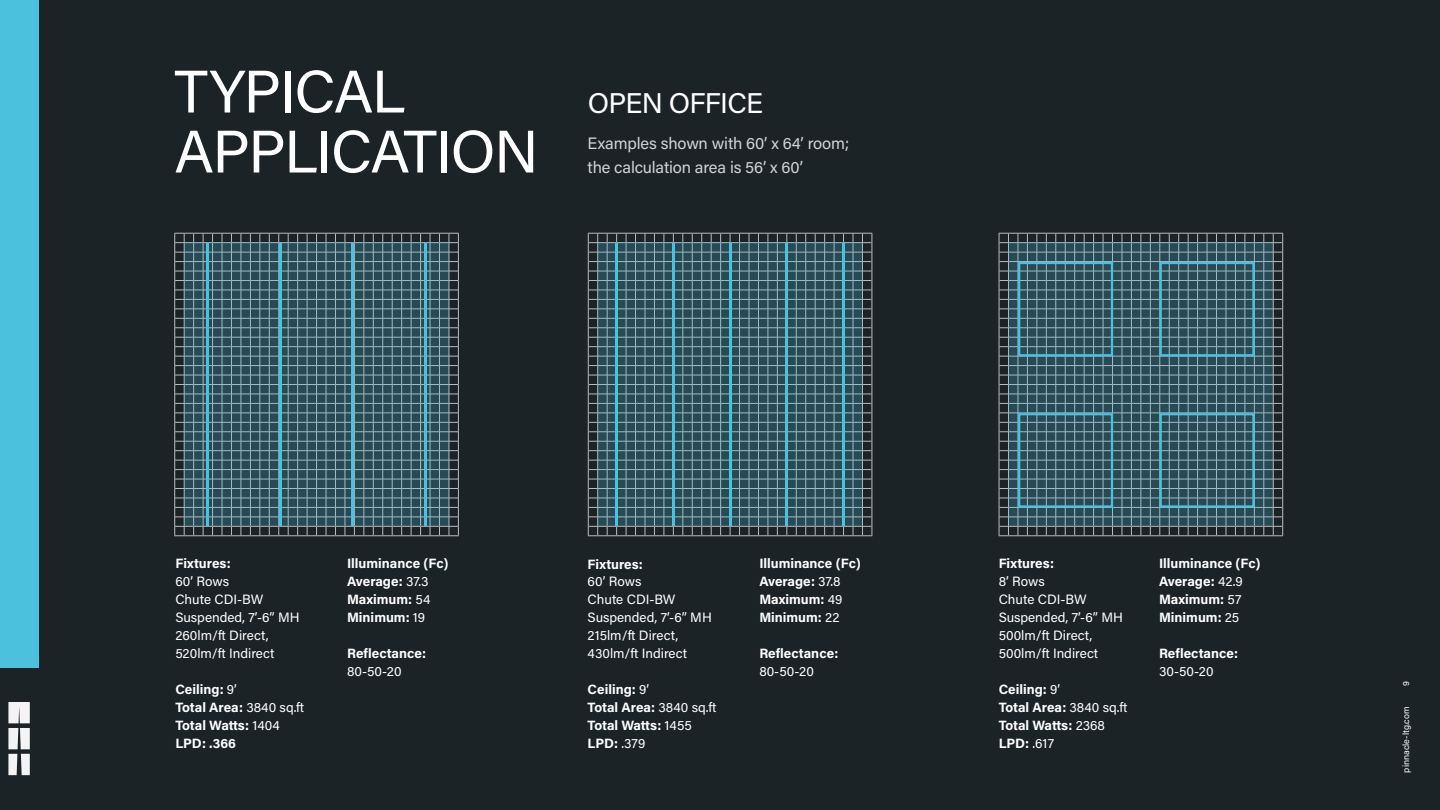
<style>
.page{position:relative;width:1440px;height:810px;background:#1b2327}
.page>*{position:absolute;margin:0;border:0;box-sizing:border-box;transform-origin:0 0}
.t1{font:60px/60px "Acumin Pro";letter-spacing:-.03em;color:#fff}
.t2{font:28.5px "Acumin Pro";letter-spacing:-.025em;color:#fff}
.t3{font:16.5px "Acumin Pro";letter-spacing:-.01em;color:#d1d3d4}
.Bullets_18_pt_copy{font:700 13.5px/18px "Acumin Pro";color:#fff}
.Bullets_18_pt_copy-2{font:13.5px "Acumin Pro";color:#fff}
.t4{font:9px "Acumin Pro";color:#fff}
.s1{font-weight:400}
</style>
<div class="page">
<svg style="left:999px;top:233px;width:284px;height:303px"></svg>
<svg style="left:588px;top:233px;width:285px;height:303px"></svg>
<svg style="left:174px;top:233px;width:285px;height:303px"></svg>
<div style="left:0;top:0;width:38px;height:668px;background:#4cc1de"></div>
<svg style="left:598px;top:242px;width:264px;height:284px;fill:#274a54"></svg>
<hr style="left:616px;top:243px;width:2px;height:283px;background:#4cc1de">
<hr style="left:842px;top:243px;width:3px;height:283px;background:#4cc1de">
<hr style="left:785px;top:243px;width:3px;height:283px;background:#4cc1de">
<hr style="left:729px;top:243px;width:2px;height:283px;background:#4cc1de">
<hr style="left:672px;top:243px;width:3px;height:283px;background:#4cc1de">
<svg style="left:1008px;top:242px;width:265px;height:284px;fill:#274a54"></svg>
<svg style="left:184px;top:242px;width:265px;height:284px;fill:#274a54"></svg>
<hr style="left:207px;top:243px;width:2px;height:283px;background:#4cc1de">
<hr style="left:424px;top:243px;width:3px;height:283px;background:#4cc1de">
<hr style="left:352px;top:243px;width:2px;height:283px;background:#4cc1de">
<hr style="left:279px;top:243px;width:3px;height:283px;background:#4cc1de">
<div style="left:1160px;top:413px;width:95px;height:95px;border:2px solid #4cc1de"></div>
<div style="left:1018px;top:413px;width:95px;height:95px;border:2px solid #4cc1de"></div>
<div style="left:1160px;top:262px;width:95px;height:94px;border:2px solid #4cc1de"></div>
<div style="left:1018px;top:262px;width:95px;height:94px;border:2px solid #4cc1de"></div>
<svg style="left:8px;top:702px;width:22px;height:73px"></svg>
<p class="t1" style="left:174px;top:59px;width:366px">TYPICAL<br>APPLICATION</p>
<p class="t2" style="left:588px;top:83px;width:177px">OPEN OFFICE</p>
<p class="t3" style="left:588px;top:131px;width:263px">Examples shown with 60’ x 64’ room;</p>
<p class="t3" style="left:588px;top:155px;width:217px">the calculation area is 56’ x 60’</p>
<p class="Bullets_18_pt_copy" style="left:175px;top:554px;width:57px">Fixtures:</p>
<p class="Bullets_18_pt_copy-2" style="left:175px;top:572px;width:55px">60’ Rows</p>
<p class="Bullets_18_pt_copy-2" style="left:175px;top:590px;width:89px">Chute CDI-BW</p>
<p class="Bullets_18_pt_copy-2" style="left:175px;top:608px;width:126px">Suspended, 7’-6” MH</p>
<p class="Bullets_18_pt_copy-2" style="left:175px;top:626px;width:95px">260lm/ft Direct,</p>
<p class="Bullets_18_pt_copy-2" style="left:175px;top:644px;width:100px">520lm/ft Indirect</p>
<p class="Bullets_18_pt_copy" style="left:175px;top:680px;width:63px">Ceiling: <span class="s1">9’</span></p>
<p class="Bullets_18_pt_copy" style="left:175px;top:698px;width:130px">Total Area: <span class="s1">3840 sq.ft</span></p>
<p class="Bullets_18_pt_copy" style="left:175px;top:716px;width:106px">Total Watts: <span class="s1">1404</span></p>
<p class="Bullets_18_pt_copy" style="left:175px;top:734px;width:62px">LPD: .366</p>
<p class="Bullets_18_pt_copy" style="left:347px;top:554px;width:103px">Illuminance (Fc)</p>
<p class="Bullets_18_pt_copy" style="left:347px;top:572px;width:83px">Average: <span class="s1">37.3</span></p>
<p class="Bullets_18_pt_copy" style="left:347px;top:590px;width:85px">Maximum: <span class="s1">54</span></p>
<p class="Bullets_18_pt_copy" style="left:347px;top:608px;width:80px">Minimum: <span class="s1">19</span></p>
<p class="Bullets_18_pt_copy" style="left:347px;top:644px;width:81px">Reflectance:<br><span class="s1">80-50-20</span></p>
<p class="Bullets_18_pt_copy" style="left:588px;top:554px;width:57px">Fixtures:</p>
<p class="Bullets_18_pt_copy-2" style="left:588px;top:572px;width:55px">60’ Rows</p>
<p class="Bullets_18_pt_copy-2" style="left:588px;top:590px;width:89px">Chute CDI-BW</p>
<p class="Bullets_18_pt_copy-2" style="left:588px;top:608px;width:126px">Suspended, 7’-6” MH</p>
<p class="Bullets_18_pt_copy-2" style="left:588px;top:626px;width:92px">215lm/ft Direct,</p>
<p class="Bullets_18_pt_copy-2" style="left:588px;top:644px;width:101px">430lm/ft Indirect</p>
<p class="Bullets_18_pt_copy" style="left:588px;top:680px;width:63px">Ceiling: <span class="s1">9’</span></p>
<p class="Bullets_18_pt_copy" style="left:588px;top:698px;width:130px">Total Area: <span class="s1">3840 sq.ft</span></p>
<p class="Bullets_18_pt_copy" style="left:588px;top:716px;width:106px">Total Watts: <span class="s1">1455</span></p>
<p class="Bullets_18_pt_copy" style="left:588px;top:734px;width:59px">LPD: <span class="s1">.379</span></p>
<p class="Bullets_18_pt_copy" style="left:759px;top:554px;width:103px">Illuminance (Fc)</p>
<p class="Bullets_18_pt_copy" style="left:759px;top:572px;width:83px">Average: <span class="s1">37.8</span></p>
<p class="Bullets_18_pt_copy" style="left:759px;top:590px;width:85px">Maximum: <span class="s1">49</span></p>
<p class="Bullets_18_pt_copy" style="left:759px;top:608px;width:82px">Minimum: <span class="s1">22</span></p>
<p class="Bullets_18_pt_copy" style="left:759px;top:644px;width:81px">Reflectance:<br><span class="s1">80-50-20</span></p>
<p class="Bullets_18_pt_copy" style="left:999px;top:554px;width:57px">Fixtures:</p>
<p class="Bullets_18_pt_copy-2" style="left:999px;top:572px;width:48px">8’ Rows</p>
<p class="Bullets_18_pt_copy-2" style="left:999px;top:590px;width:89px">Chute CDI-BW</p>
<p class="Bullets_18_pt_copy-2" style="left:999px;top:608px;width:126px">Suspended, 7’-6” MH</p>
<p class="Bullets_18_pt_copy-2" style="left:999px;top:626px;width:95px">500lm/ft Direct,</p>
<p class="Bullets_18_pt_copy-2" style="left:999px;top:644px;width:101px">500lm/ft Indirect</p>
<p class="Bullets_18_pt_copy" style="left:999px;top:680px;width:63px">Ceiling: <span class="s1">9’</span></p>
<p class="Bullets_18_pt_copy" style="left:999px;top:698px;width:130px">Total Area: <span class="s1">3840 sq.ft</span></p>
<p class="Bullets_18_pt_copy" style="left:999px;top:716px;width:108px">Total Watts: <span class="s1">2368</span></p>
<p class="Bullets_18_pt_copy" style="left:999px;top:734px;width:57px">LPD: <span class="s1">.617</span></p>
<p class="Bullets_18_pt_copy" style="left:1159px;top:554px;width:103px">Illuminance (Fc)</p>
<p class="Bullets_18_pt_copy" style="left:1159px;top:572px;width:85px">Average: <span class="s1">42.9</span></p>
<p class="Bullets_18_pt_copy" style="left:1159px;top:590px;width:84px">Maximum: <span class="s1">57</span></p>
<p class="Bullets_18_pt_copy" style="left:1159px;top:608px;width:82px">Minimum: <span class="s1">25</span></p>
<p class="Bullets_18_pt_copy" style="left:1159px;top:644px;width:81px">Reflectance:<br><span class="s1">30-50-20</span></p>
<p class="t4" style="left:1400px;top:686px;width:6px;rotate:-90deg">9</p>
<p class="t4" style="left:1400px;top:772px;width:68px;rotate:-90deg">pinnacle-ltg.com</p>
</div>
